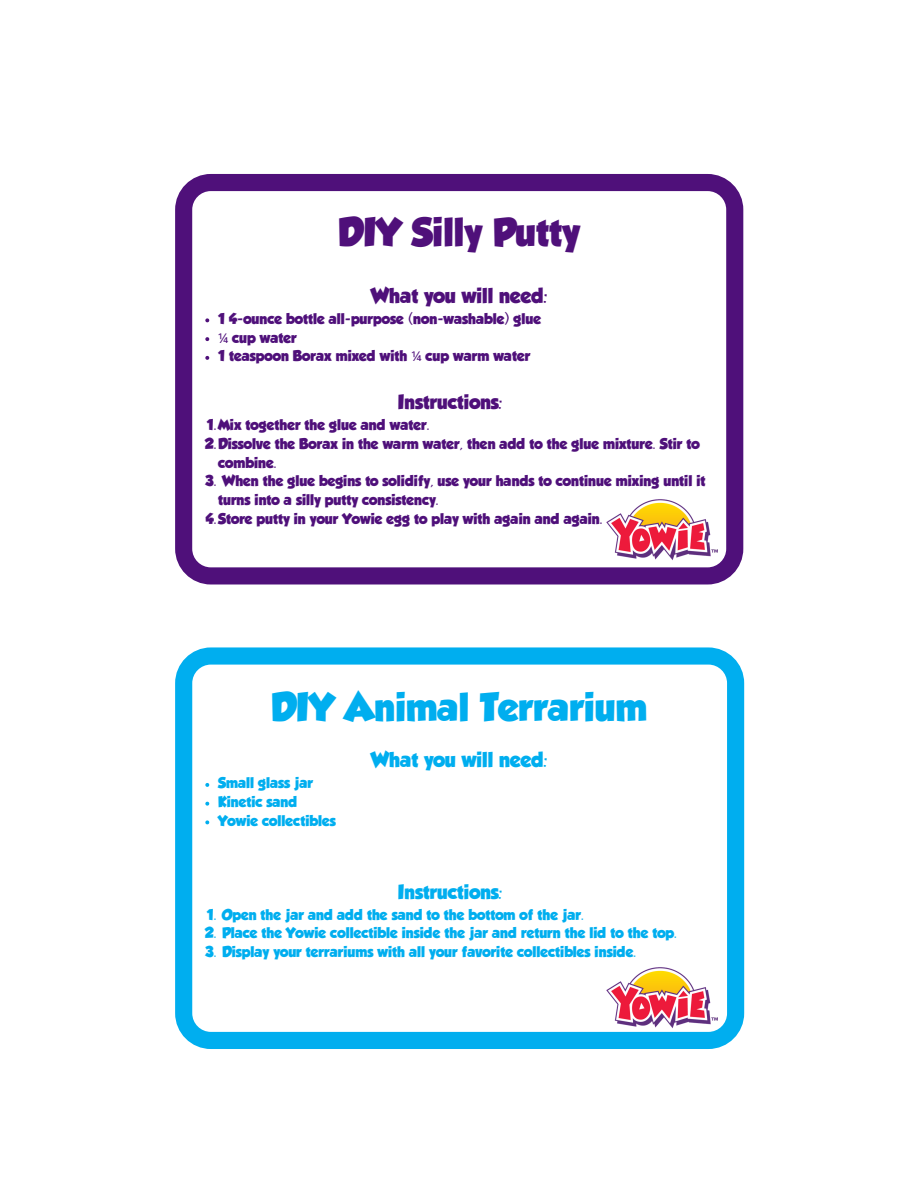
<style>
.page{position:relative;width:918px;height:1188px;background:#fff}
.page>*{position:absolute;margin:0;border:0;box-sizing:border-box;transform-origin:0 0}
.t1{font:35.25px "GROBOLD";color:#00aeef}
.t2{font:35.25px "GROBOLD";color:#4f107a}
.t3{font:18.75px "GROBOLD";color:#4f107a}
.t4{font:18.75px "GROBOLD";color:#00aeef}
.t5{font:17.85px "GROBOLD";color:#4f107a}
.t6{font:17.85px "GROBOLD";color:#00aeef}
.t7{font:13.5px/18.8px "GROBOLD";color:#4f107a}
.t8{font:13.5px/18.8px "GROBOLD";color:#00aeef}
.s1{font-family:"Noto Sans"}
</style>
<div class="page">
<svg style="left:175px;top:174px;width:568px;height:411px"></svg>
<svg style="left:175px;top:647px;width:569px;height:402px"></svg>
<svg style="left:205px;top:318px;width:4px;height:4px"></svg>
<svg style="left:205px;top:337px;width:4px;height:4px"></svg>
<svg style="left:205px;top:356px;width:4px;height:4px"></svg>
<img style="left:589px;top:486px;width:144px;height:99px">
<svg style="left:205px;top:783px;width:4px;height:4px"></svg>
<svg style="left:205px;top:802px;width:4px;height:4px"></svg>
<svg style="left:205px;top:820px;width:4px;height:4px"></svg>
<img style="left:589px;top:954px;width:144px;height:95px">
<h1 class="t2" style="left:338px;top:218px;width:244px">DIY Silly Putty</h1>
<h2 class="t3" style="left:371px;top:288px;width:178px">What you will need:</h2>
<p class="t7" style="left:218px;top:310px;width:325px">1 4-ounce bottle all-purpose (non-washable) glue <span class="s1">¼</span> cup water<br>1 teaspoon Borax mixed with <span class="s1">¼</span> cup warm water</p>
<h3 class="t5" style="left:398px;top:395px;width:106px">Instructions:</h3>
<p class="t7" style="left:207px;top:417px;width:224px">1.Mix together the glue and water.</p>
<p class="t7" style="left:205px;top:435px;width:496px">2.Dissolve the Borax in the warm water, then add to the glue mixture. Stir to</p>
<p class="t7" style="left:218px;top:454px;width:60px">combine.</p>
<p class="t7" style="left:205px;top:473px;width:502px">3. When the glue begins to solidify, use your hands to continue mixing until it</p>
<p class="t7" style="left:218px;top:492px;width:222px">turns into a silly putty consistency.</p>
<p class="t7" style="left:206px;top:510px;width:399px">4.Store putty in your Yowie egg to play with again and again.</p>
<h1 class="t1" style="left:271px;top:692px;width:378px">DIY Animal Terrarium</h1>
<p class="t8" style="left:218px;top:775px;width:119px">Small glass jar<br>Kinetic sand<br>Yowie collectibles</p>
<h2 class="t4" style="left:371px;top:752px;width:178px">What you will need:</h2>
<h3 class="t6" style="left:398px;top:884px;width:106px">Instructions:</h3>
<p class="t8" style="left:207px;top:906px;width:379px">1. Open the jar and add the sand to the bottom of the jar.</p>
<p class="t8" style="left:205px;top:925px;width:474px">2. Place the Yowie collectible inside the jar and return the lid to the top.</p>
<p class="t8" style="left:205px;top:944px;width:432px">3. Display your terrariums with all your favorite collectibles inside.</p>
</div>
